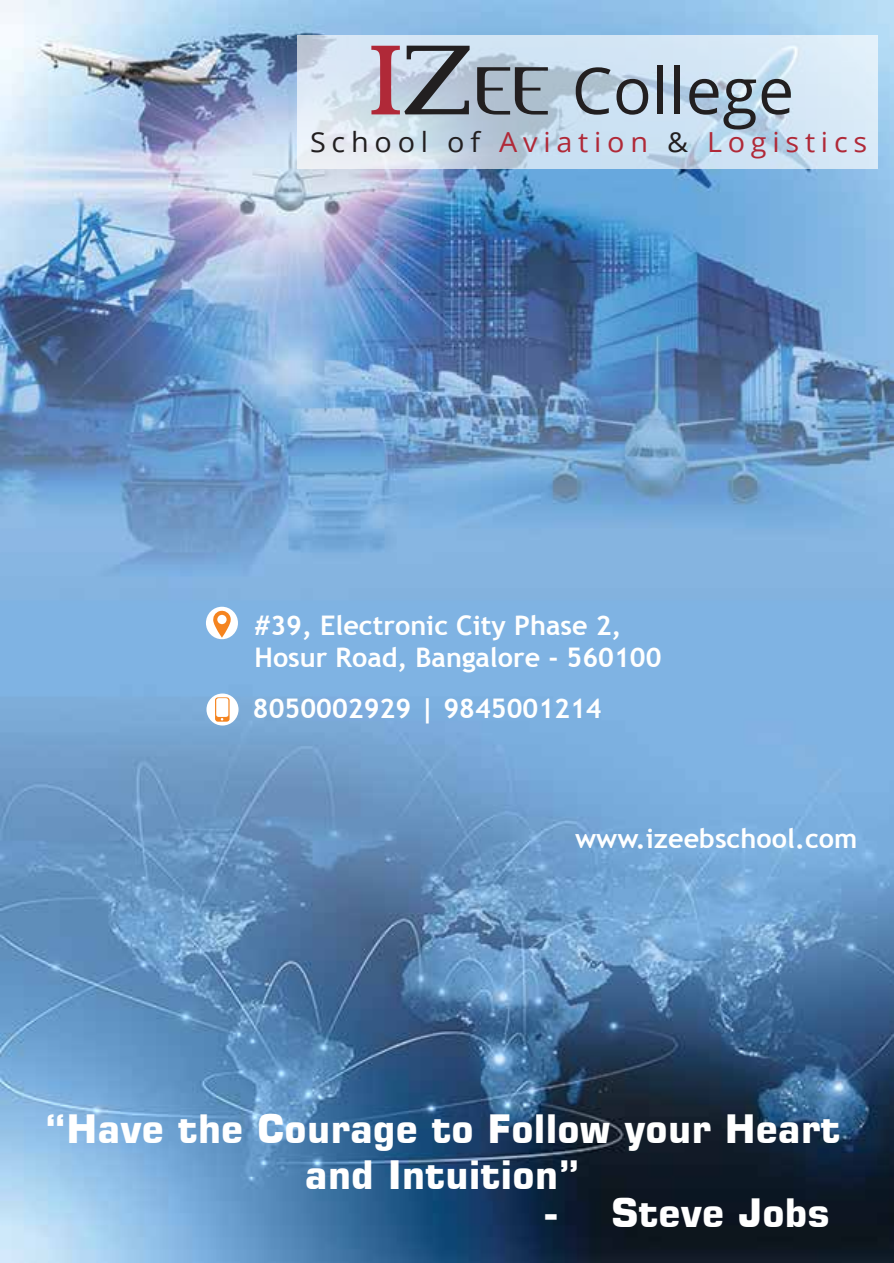
<style>
.page{position:relative;width:894px;height:1263px;background:#fff}
.page>*{position:absolute;margin:0;border:0;box-sizing:border-box;transform-origin:0 0}
.t1{font:64.5px "Open Sans";letter-spacing:.005em;color:#221f20}
.t2{font:700 39px/46.8px "Square 721 BT";color:#fff;text-align:center}
.t3{font:27.6px "Open Sans";letter-spacing:.2em;color:#b02938;scale:1.04 1}
.t4{font:700 27px/32.4px "Trebuchet MS";color:#fff}
.s1{color:#221f20}
</style>
<div class="page">
<img style="left:0;top:0;width:892px;height:1263px">
<svg style="left:297px;top:35px;width:580px;height:133px;background:#cddfee"></svg>
<svg style="left:371px;top:46px;width:98px;height:68px;background:#9c929e"></svg>
<svg style="left:477px;top:67px;width:70px;height:48px;background:#7f8a94"></svg>
<div style="left:206px;top:607px;width:32px;height:32px;background:#fff;border-radius:50%"></div>
<svg style="left:212px;top:610px;width:19px;height:27px"></svg>
<svg style="left:206px;top:693px;width:32px;height:32px"></svg>
<svg style="left:215px;top:697px;width:14px;height:24px"></svg>
<h1 class="t1" style="left:571px;top:46px;width:224px">College</h1>
<p class="t3" style="left:310px;top:123px;width:537px"><span class="s1">School of</span> Aviation <span class="s1">&amp;</span> Logistics</p>
<p class="t4" style="left:254px;top:609px;width:408px">#39, Electronic City Phase 2,<br>Hosur Road, Bangalore - 560100</p>
<p class="t4" style="left:253px;top:692px;width:350px">8050002929 | 9845001214</p>
<p class="t4" style="left:575px;top:822px;width:284px">www.izeebschool.com</p>
<h2 class="t2" style="left:45px;top:1105px;width:797px">“Have the Courage to Follow your Heart and Intuition”</h2>
<h2 class="t2" style="left:544px;top:1189px;width:286px">- Steve Jobs</h2>
</div>
